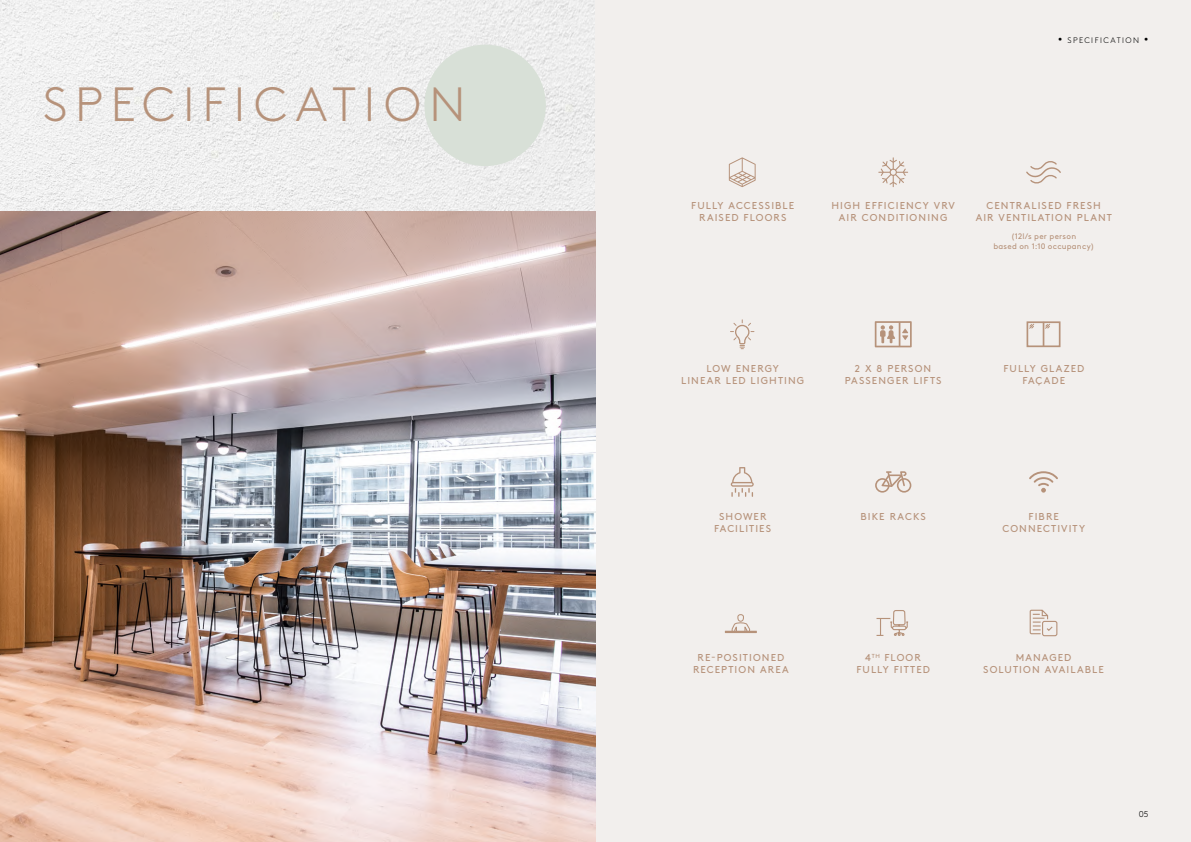
<style>
.page{position:relative;width:1191px;height:842px;background:#fff}
.page>*{position:absolute;margin:0;border:0;box-sizing:border-box;transform-origin:0 0}
.t1{font:300 48px "Brown";letter-spacing:.165em;color:#b6927a}
.t2{font:10px/12px "Brown";letter-spacing:.11em;color:#b6927a;text-align:center}
.t3{font:300 8.5px "Brown";color:#000}
.t4{font:8px/10px "Brown";letter-spacing:.03em;color:#b6927a;text-align:center}
.t5{font:300 8px "Brown";letter-spacing:.175em;color:#000}
</style>
<div class="page">
<img style="left:0;top:0;width:595px;height:212px">
<div style="left:595px;top:0;width:596px;height:842px;background:#f2efed"></div>
<div style="left:424px;top:45px;width:122px;height:121px;background:#d8e0d7;border-radius:50%"></div>
<svg style="left:878px;top:157px;width:30px;height:30px"></svg>
<svg style="left:729px;top:157px;width:26px;height:30px"></svg>
<svg style="left:1026px;top:161px;width:35px;height:23px"></svg>
<svg style="left:730px;top:319px;width:24px;height:30px"></svg>
<svg style="left:874px;top:321px;width:37px;height:26px"></svg>
<svg style="left:1026px;top:321px;width:34px;height:26px"></svg>
<svg style="left:730px;top:467px;width:23px;height:30px"></svg>
<svg style="left:875px;top:471px;width:36px;height:22px"></svg>
<svg style="left:1029px;top:471px;width:29px;height:22px"></svg>
<hr style="left:725px;top:631px;width:32px;height:2px;background:#b6927a">
<svg style="left:731px;top:614px;width:19px;height:17px"></svg>
<svg style="left:876px;top:610px;width:32px;height:26px"></svg>
<svg style="left:1029px;top:609px;width:29px;height:28px"></svg>
<img style="left:0;top:212px;width:595px;height:630px">
<h1 class="t1" style="left:43px;top:69px;width:424px">SPECIFICATION</h1>
<p class="t5" style="left:1058px;top:34px;width:92px">• SPECIFICATION •</p>
<p class="t2" style="left:691px;top:199px;width:105px">FULLY ACCESSIBLE<br>RAISED FLOORS</p>
<p class="t2" style="left:831px;top:199px;width:125px">HIGH EFFICIENCY VRV<br>AIR CONDITIONING</p>
<p class="t2" style="left:975px;top:199px;width:138px">CENTRALISED FRESH<br>AIR VENTILATION PLANT</p>
<p class="t4" style="left:993px;top:230px;width:102px">(12l/s per person<br>based on 1:10 occupancy)</p>
<p class="t2" style="left:681px;top:361px;width:125px">LOW ENERGY<br>LINEAR LED LIGHTING</p>
<p class="t2" style="left:844px;top:361px;width:98px">2 X 8 PERSON<br>PASSENGER LIFTS</p>
<p class="t2" style="left:1003px;top:361px;width:82px">FULLY GLAZED<br>FAÇADE</p>
<p class="t2" style="left:714px;top:510px;width:58px">SHOWER<br>FACILITIES</p>
<p class="t2" style="left:860px;top:510px;width:67px">BIKE RACKS</p>
<p class="t2" style="left:1002px;top:510px;width:84px">FIBRE<br>CONNECTIVITY</p>
<p class="t2" style="left:693px;top:651px;width:97px">RE-POSITIONED<br>RECEPTION AREA</p>
<p class="t2" style="left:856px;top:651px;width:75px">4<sup>TH</sup> FLOOR<br>FULLY FITTED</p>
<p class="t2" style="left:983px;top:651px;width:122px">MANAGED<br>SOLUTION AVAILABLE</p>
<p class="t3" style="left:1138px;top:808px;width:11px">05</p>
</div>
